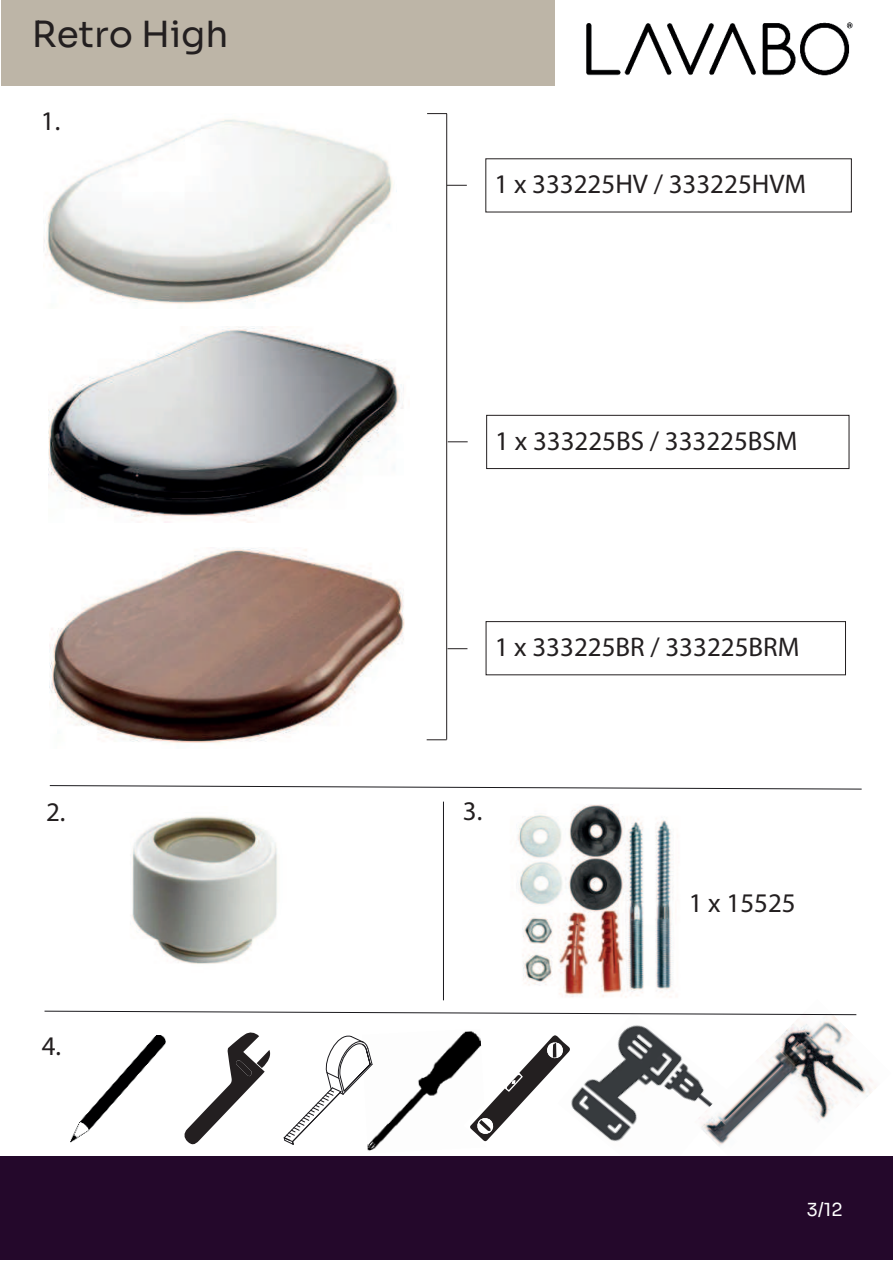
<style>
.page{position:relative;width:893px;height:1263px;background:#fff}
.page>*{position:absolute;margin:0;border:0;box-sizing:border-box;transform-origin:0 0}
.t1{font:36px "Sora";color:#231f20}
.t2{font:27px "Myriad Pro";color:#231f20}
.t3{font:18px "Sora";color:#fff}
</style>
<div class="page">
<img style="left:44px;top:119px;width:349px;height:185px">
<div style="left:1px;top:0;width:554px;height:85px;background:#bdb5a7"></div>
<img style="left:586px;top:22px;width:267px;height:54px">
<svg style="left:427px;top:113px;width:20px;height:1px"></svg>
<svg style="left:427px;top:739px;width:19px;height:1px"></svg>
<svg style="left:447px;top:185px;width:20px;height:1px"></svg>
<hr style="left:446px;top:114px;width:1px;height:626px;background:#231f20">
<svg style="left:448px;top:441px;width:20px;height:1px"></svg>
<div style="left:486px;top:415px;width:363px;height:54px;border:1px solid #231f20"></div>
<svg style="left:447px;top:648px;width:20px;height:1px"></svg>
<div style="left:486px;top:621px;width:360px;height:54px;border:1px solid #231f20"></div>
<img style="left:857px;top:1075px;width:19px;height:22px">
<svg style="left:44px;top:1000px;width:813px;height:151px"></svg>
<div style="left:0;top:1156px;width:893px;height:103px;background:#24082b"></div>
<img style="left:49px;top:326px;width:355px;height:196px">
<img style="left:49px;top:548px;width:356px;height:195px">
<img style="left:131px;top:816px;width:147px;height:148px">
<svg style="left:49px;top:785px;width:813px;height:4px"></svg>
<hr style="left:443px;top:802px;width:1px;height:198px;background:#1a191d">
<img style="left:487px;top:804px;width:212px;height:201px">
<h1 class="t1" style="left:32px;top:17px;width:198px">Retro High</h1>
<p class="t2" style="left:41px;top:111px;width:21px">1.</p>
<p class="t2" style="left:494px;top:174px;width:313px">1 x 333225HV / 333225HVM</p>
<p class="t2" style="left:495px;top:430px;width:304px">1 x 333225BS / 333225BSM</p>
<p class="t2" style="left:495px;top:637px;width:306px">1 x 333225BR / 333225BRM</p>
<p class="t2" style="left:46px;top:802px;width:21px">2.</p>
<p class="t2" style="left:463px;top:800px;width:21px">3.</p>
<p class="t2" style="left:42px;top:1035px;width:21px">4.</p>
<p class="t2" style="left:689px;top:892px;width:109px">1 x 15525</p>
<p class="t3" style="left:807px;top:1201px;width:37px">3/12</p>
</div>
